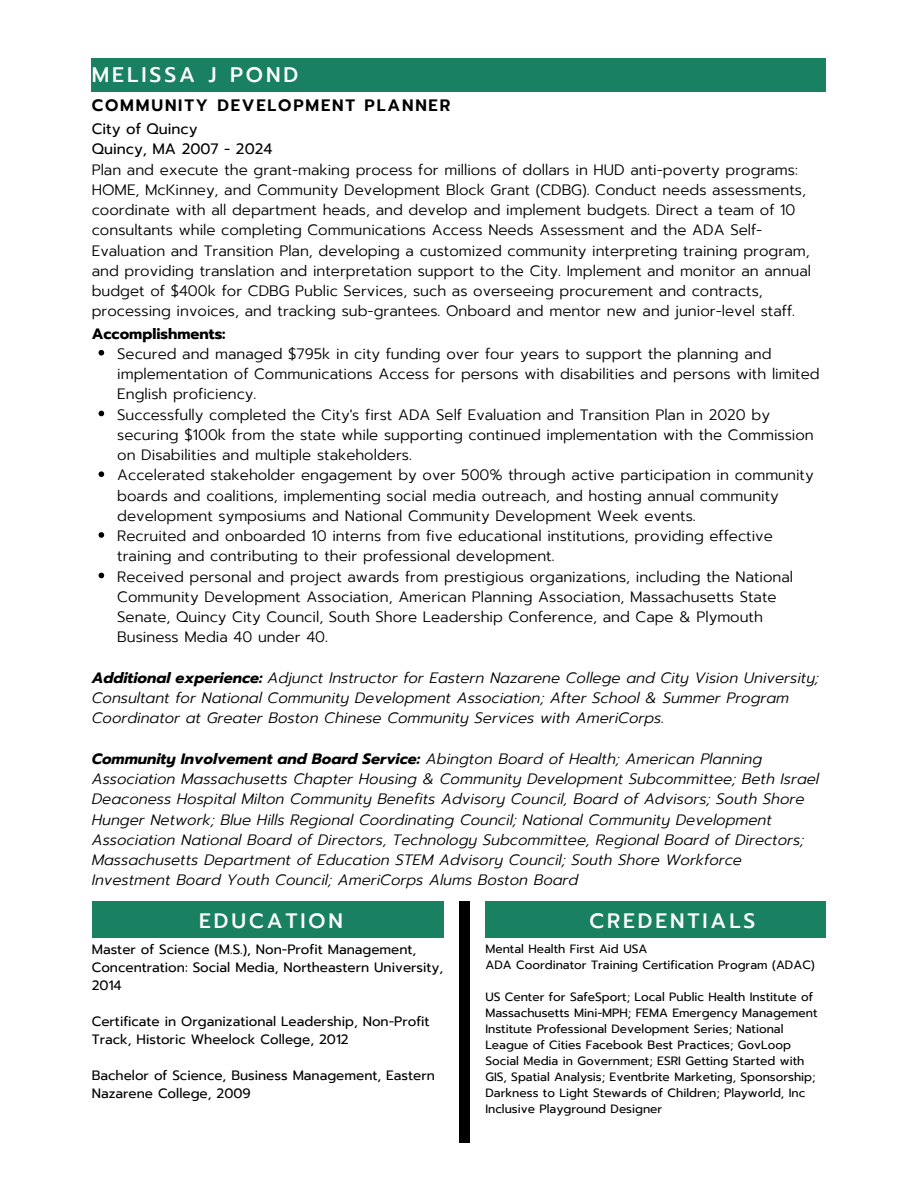
<style>
.page{position:relative;width:918px;height:1188px;background:#fff}
.page>*{position:absolute;margin:0;border:0;box-sizing:border-box;transform-origin:0 0}
.t1{font:500 21px "Prompt";letter-spacing:.14em;color:#fff}
.t2{font:500 20.85px "Prompt";letter-spacing:.14em;color:#fff}
.t3{font:600 16.5px "Prompt";letter-spacing:.11em;color:#000}
.t4{font:300 15px/20.2px "Prompt";color:#000}
.t5{font:italic 300 15px/20.2px "Prompt";color:#000}
.t6{font:15px/20.2px "Prompt";color:#000}
.t7{font:700 15px "Prompt";color:#000}
.t8{font:13.5px/18px "Prompt";color:#000}
.t9{font:12px/16px "Prompt";color:#000}
.s1{font-weight:700}
</style>
<div class="page">
<div style="left:92px;top:58px;width:734px;height:34px;background:#198062"></div>
<svg style="left:99px;top:350px;width:5px;height:6px"></svg>
<svg style="left:99px;top:411px;width:5px;height:5px"></svg>
<svg style="left:99px;top:471px;width:5px;height:6px"></svg>
<svg style="left:99px;top:532px;width:5px;height:6px"></svg>
<svg style="left:99px;top:573px;width:5px;height:5px"></svg>
<div style="left:459px;top:901px;width:10px;height:242px;background:#000"></div>
<div style="left:485px;top:901px;width:341px;height:36px;background:#198062"></div>
<div style="left:92px;top:901px;width:352px;height:36px;background:#198062"></div>
<h1 class="t1" style="left:92px;top:59px;width:208px">MELISSA J POND</h1>
<p class="t3" style="left:92px;top:93px;width:360px">COMMUNITY DEVELOPMENT PLANNER</p>
<h1 class="t6" style="left:92px;top:118px;width:182px">City of Quincy<br>Quincy, MA 2007 - 2024</h1>
<h1 class="t4" style="left:92px;top:159px;width:721px">Plan and execute the grant-making process for millions of dollars in HUD anti-poverty programs:<br>HOME, McKinney, and Community Development Block Grant (CDBG). Conduct needs assessments, coordinate with all department heads, and develop and implement budgets. Direct a team of 10 consultants while completing Communications Access Needs Assessment and the ADA Self-Evaluation and Transition Plan, developing a customized community interpreting training program, and providing translation and interpretation support to the City. Implement and monitor an annual budget of $400k for CDBG Public Services, such as overseeing procurement and contracts, processing invoices, and tracking sub-grantees. Onboard and mentor new and junior-level staff.</h1>
<h2 class="t7" style="left:92px;top:322px;width:135px">Accomplishments:</h2>
<h4 class="t4" style="left:117px;top:344px;width:704px">Secured and managed $795k in city funding over four years to support the planning and implementation of Communications Access for persons with disabilities and persons with limited<br>English proficiency.</h4>
<h4 class="t4" style="left:117px;top:405px;width:698px">Successfully completed the City's first ADA Self Evaluation and Transition Plan in 2020 by securing $100k from the state while supporting continued implementation with the Commission on Disabilities and multiple stakeholders.</h4>
<h3 class="t4" style="left:117px;top:465px;width:698px">Accelerated stakeholder engagement by over 500% through active participation in community boards and coalitions, implementing social media outreach, and hosting annual community development symposiums and National Community Development Week events.</h3>
<p class="t4" style="left:117px;top:526px;width:657px">Recruited and onboarded 10 interns from five educational institutions, providing effective training and contributing to their professional development.</p>
<p class="t4" style="left:117px;top:567px;width:677px">Received personal and project awards from prestigious organizations, including the National Community Development Association, American Planning Association, Massachusetts State Senate, Quincy City Council, South Shore Leadership Conference, and Cape &amp; Plymouth Business Media 40 under 40.</p>
<p class="t5" style="left:92px;top:668px;width:729px"><span class="s1">Additional experience:</span> Adjunct Instructor for Eastern Nazarene College and City Vision University;<br>Consultant for National Community Development Association; After School &amp; Summer Program<br>Coordinator at Greater Boston Chinese Community Services with AmeriCorps.</p>
<p class="t5" style="left:92px;top:749px;width:729px"><span class="s1">Community Involvement and Board Service:</span> Abington Board of Health; American Planning Association Massachusetts Chapter Housing &amp; Community Development Subcommittee; Beth Israel Deaconess Hospital Milton Community Benefits Advisory Council, Board of Advisors; South Shore Hunger Network; Blue Hills Regional Coordinating Council; National Community Development Association National Board of Directors, Technology Subcommittee, Regional Board of Directors; Massachusetts Department of Education STEM Advisory Council; South Shore Workforce Investment Board Youth Council; AmeriCorps Alums Boston Board</p>
<h5 class="t2" style="left:199px;top:906px;width:145px">EDUCATION</h5>
<h5 class="t2" style="left:590px;top:906px;width:164px">CREDENTIION</h5>
<h1 class="t2" style="left:608px;top:906px;width:149px">EDUCATALS</h1>
<h5 class="t9" style="left:485px;top:941px;width:163px">Mental Health First Aid USA</h5>
<p class="t9" style="left:485px;top:957px;width:331px">ADA Coordinator Training Certification Program (ADAC)</p>
<p class="t9" style="left:485px;top:989px;width:334px">US Center for SafeSport; Local Public Health Institute of Massachusetts Mini-MPH; FEMA Emergency Management Institute Professional Development Series; National League of Cities Facebook Best Practices; GovLoop Social Media in Government; ESRI Getting Started with GIS, Spatial Analysis; Eventbrite Marketing, Sponsorship; Darkness to Light Stewards of Children; Playworld, Inc Inclusive Playground Designer</p>
<p class="t8" style="left:92px;top:941px;width:353px">Master of Science (M.S.), Non-Profit Management,<br>Concentration: Social Media, Northeastern University,<br>2014</p>
<h4 class="t8" style="left:92px;top:1013px;width:339px">Certificate in Organizational Leadership, Non-Profit<br>Track, Historic Wheelock College, 2012</h4>
<h4 class="t8" style="left:92px;top:1067px;width:345px">Bachelor of Science, Business Management, Eastern<br>Nazarene College, 2009</h4>
</div>
